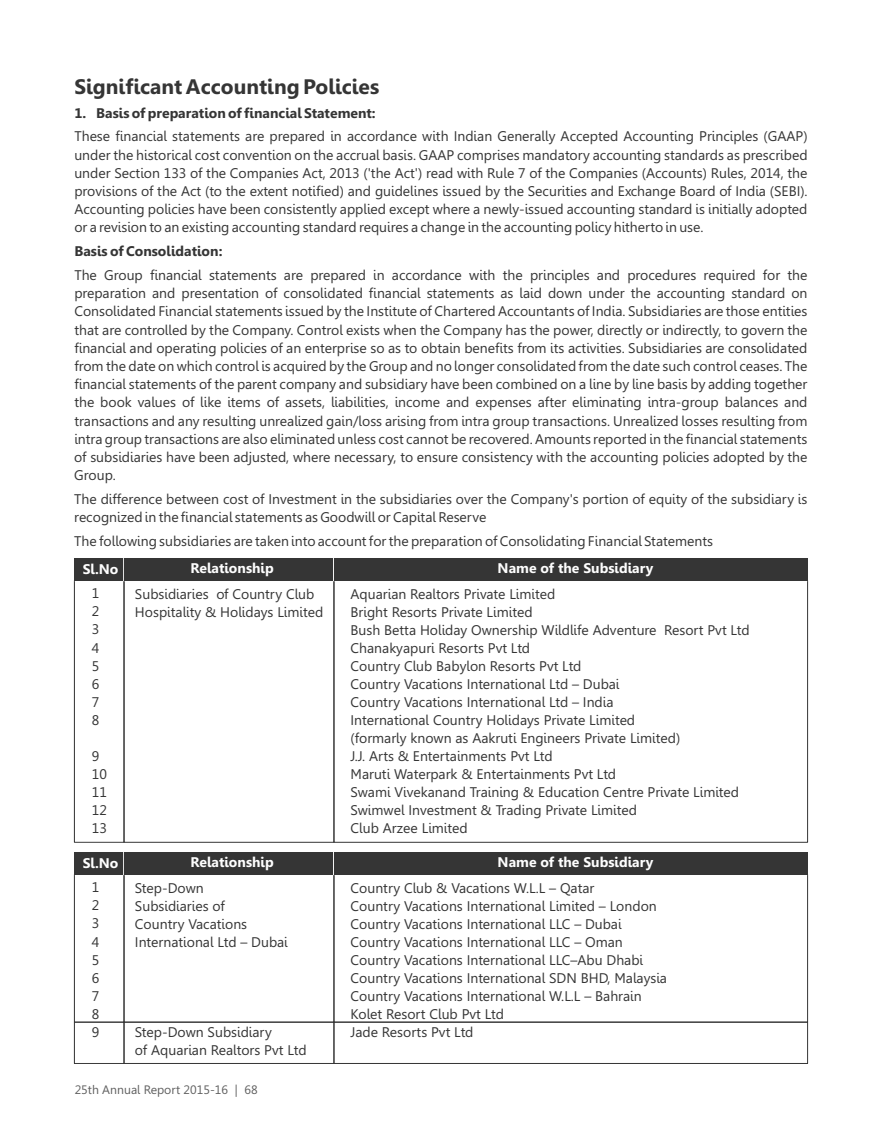
<style>
.page{position:relative;width:882px;height:1134px;background:#fff}
.page>*{position:absolute;margin:0;border:0;box-sizing:border-box;transform-origin:0 0}
.t1{font:700 21px "Gisha";color:#353535}
.t2{font:14px/18px "Gisha";color:#353535}
.t3{font:700 14px "Gisha";color:#fefefe}
.t4{font:700 14px "Gisha";color:#353535}
.t5{font:12.25px "Gisha";color:#606060}
</style>
<div class="page">
<div style="left:74px;top:580px;width:50px;height:263px;border:1px solid #353535"></div>
<div style="left:124px;top:580px;width:210px;height:263px;border:1px solid #353535"></div>
<div style="left:74px;top:557px;width:51px;height:24px;border:2px solid #fefefe"></div>
<div style="left:74px;top:558px;width:50px;height:22px;background:#353535"></div>
<div style="left:123px;top:557px;width:212px;height:24px;border:2px solid #fefefe"></div>
<div style="left:124px;top:558px;width:210px;height:22px;background:#353535"></div>
<div style="left:333px;top:557px;width:475px;height:24px;border:2px solid #fefefe"></div>
<div style="left:334px;top:558px;width:474px;height:22px;background:#353535"></div>
<div style="left:74px;top:1022px;width:50px;height:42px;border:1px solid #353535"></div>
<div style="left:124px;top:1022px;width:210px;height:42px;border:1px solid #353535"></div>
<div style="left:334px;top:1022px;width:474px;height:42px;border:1px solid #353535"></div>
<div style="left:74px;top:874px;width:50px;height:149px;border:1px solid #353535"></div>
<div style="left:124px;top:874px;width:210px;height:149px;border:1px solid #353535"></div>
<div style="left:334px;top:874px;width:474px;height:149px;border:1px solid #353535"></div>
<div style="left:74px;top:851px;width:51px;height:24px;border:2px solid #fefefe"></div>
<div style="left:74px;top:852px;width:50px;height:22px;background:#353535"></div>
<div style="left:123px;top:851px;width:212px;height:24px;border:2px solid #fefefe"></div>
<div style="left:124px;top:852px;width:210px;height:22px;background:#353535"></div>
<div style="left:333px;top:851px;width:475px;height:24px;border:2px solid #fefefe"></div>
<div style="left:334px;top:852px;width:474px;height:22px;background:#353535"></div>
<h1 class="t1" style="left:74px;top:78px;width:306px">Significant Accounting Policies</h1>
<p class="t4" style="left:74px;top:107px;width:303px">1. Basis of preparation of financial Statement:</p>
<p class="t2" style="left:74px;top:129px;width:735px;text-align:justify">These financial statements are prepared in accordance with Indian Generally Accepted Accounting Principles (GAAP) under the historical cost convention on the accrual basis. GAAP comprises mandatory accounting standards as prescribed under Section 133 of the Companies Act, 2013 ('the Act') read with Rule 7 of the Companies (Accounts) Rules, 2014, the provisions of the Act (to the extent notified) and guidelines issued by the Securities and Exchange Board of India (SEBI).<br>Accounting policies have been consistently applied except where a newly-issued accounting standard is initially adopted or a revision to an existing accounting standard requires a change in the accounting policy hitherto in use.</p>
<p class="t4" style="left:74px;top:246px;width:150px">Basis of Consolidation:</p>
<p class="t2" style="left:74px;top:267px;width:735px;text-align:justify">The Group financial statements are prepared in accordance with the principles and procedures required for the preparation and presentation of consolidated financial statements as laid down under the accounting standard on Consolidated Financial statements issued by the Institute of Chartered Accountants of India. Subsidiaries are those entities that are controlled by the Company. Control exists when the Company has the power, directly or indirectly, to govern the financial and operating policies of an enterprise so as to obtain benefits from its activities. Subsidiaries are consolidated from the date on which control is acquired by the Group and no longer consolidated from the date such control ceases. The financial statements of the parent company and subsidiary have been combined on a line by line basis by adding together the book values of like items of assets, liabilities, income and expenses after eliminating intra-group balances and transactions and any resulting unrealized gain/loss arising from intra group transactions. Unrealized losses resulting from intra group transactions are also eliminated unless cost cannot be recovered. Amounts reported in the financial statements of subsidiaries have been adjusted, where necessary, to ensure consistency with the accounting policies adopted by the Group.</p>
<p class="t2" style="left:74px;top:491px;width:735px">The difference between cost of Investment in the subsidiaries over the Company's portion of equity of the subsidiary is recognized in the financial statements as Goodwill or Capital Reserve</p>
<p class="t2" style="left:74px;top:533px;width:640px">The following subsidiaries are taken into account for the preparation of Consolidating Financial Statements</p>
<p class="t3" style="left:83px;top:564px;width:37px">Sl.No</p>
<p class="t3" style="left:191px;top:562px;width:85px">Relationship</p>
<p class="t3" style="left:498px;top:562px;width:157px">Name of the Subsidiary</p>
<p class="t2" style="left:92px;top:586px;width:9px;text-align:justify">1<br>2<br>3<br>4<br>5<br>6<br>7<br>8</p>
<p class="t2" style="left:92px;top:748px;width:17px">9<br>10<br>11<br>12<br>13</p>
<p class="t2" style="left:135px;top:586px;width:190px">Subsidiaries of Country Club<br>Hospitality &amp; Holidays Limited</p>
<p class="t2" style="left:351px;top:586px;width:401px">Aquarian Realtors Private Limited<br>Bright Resorts Private Limited<br>Bush Betta Holiday Ownership Wildlife Adventure Resort Pvt Ltd Chanakyapuri Resorts Pvt Ltd<br>Country Club Babylon Resorts Pvt Ltd<br>Country Vacations International Ltd – Dubai<br>Country Vacations International Ltd – India<br>International Country Holidays Private Limited<br>(formarly known as Aakruti Engineers Private Limited)<br>J.J. Arts &amp; Entertainments Pvt Ltd<br>Maruti Waterpark &amp; Entertainments Pvt Ltd<br>Swami Vivekanand Training &amp; Education Centre Private Limited Swimwel Investment &amp; Trading Private Limited<br>Club Arzee Limited</p>
<p class="t3" style="left:83px;top:858px;width:37px">Sl.No</p>
<p class="t3" style="left:191px;top:856px;width:85px">Relationship</p>
<p class="t3" style="left:498px;top:856px;width:157px">Name of the Subsidiary</p>
<p class="t2" style="left:92px;top:880px;width:9px;text-align:justify">1<br>2<br>3<br>4<br>5<br>6<br>7<br>8<br>9</p>
<p class="t2" style="left:135px;top:880px;width:154px">Step-Down<br>Subsidiaries of<br>Country Vacations<br>International Ltd – Dubai</p>
<p class="t2" style="left:135px;top:1025px;width:173px">Step-Down Subsidiary<br>of Aquarian Realtors Pvt Ltd</p>
<p class="t5" style="left:75px;top:1085px;width:185px">25th Annual Report 2015-16 | 68</p>
<p class="t2" style="left:351px;top:880px;width:318px">Country Club &amp; Vacations W.L.L – Qatar<br>Country Vacations International Limited – London Country Vacations International LLC – Dubai Country Vacations International LLC – Oman Country Vacations International LLC–Abu Dhabi Country Vacations International SDN BHD, Malaysia Country Vacations International W.L.L – Bahrain Kolet Resort Club Pvt Ltd<br>Jade Resorts Pvt Ltd</p>
</div>
